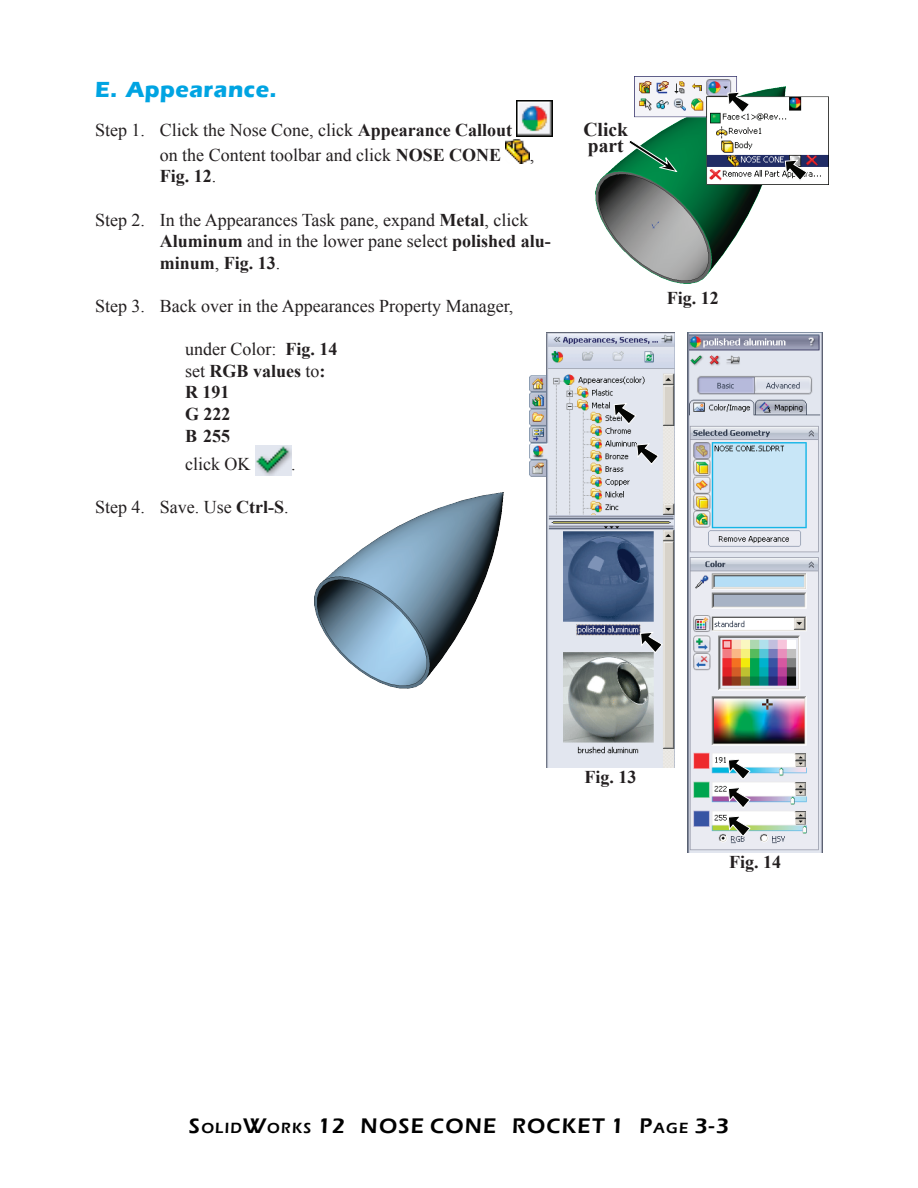
<style>
.page{position:relative;width:918px;height:1188px;background:#fff}
.page>*{position:absolute;margin:0;border:0;box-sizing:border-box;transform-origin:0 0}
.t1{font:700 22.5px "Eras ITC";letter-spacing:.025em;color:#00a4e2}
.t2{font:600 21.75px "Eras ITC";letter-spacing:.055em;color:#000}
.t3{font:700 19.5px/16.5px "Times New Roman";color:#231f20}
.t4{font:18px/21.6px "Times New Roman";color:#231f20}
.t5{font:700 18px/21.6px "Times New Roman";color:#231f20}
.s1{font-weight:700}
.s2{font-weight:400}
.s3{font-size:15.15px}
</style>
<div class="page">
<img style="left:517px;top:100px;width:36px;height:36px">
<img style="left:506px;top:140px;width:24px;height:24px">
<img style="left:255px;top:445px;width:36px;height:31px">
<img style="left:596px;top:87px;width:167px;height:196px">
<svg style="left:628px;top:139px;width:7px;height:33px"></svg>
<img style="left:314px;top:492px;width:190px;height:196px">
<img style="left:635px;top:76px;width:194px;height:109px">
<svg style="left:727px;top:92px;width:23px;height:21px"></svg>
<svg style="left:785px;top:160px;width:23px;height:21px"></svg>
<img style="left:688px;top:332px;width:135px;height:521px">
<img style="left:529px;top:332px;width:145px;height:435px">
<svg style="left:636px;top:443px;width:23px;height:22px"></svg>
<svg style="left:640px;top:632px;width:23px;height:21px"></svg>
<svg style="left:614px;top:403px;width:22px;height:22px"></svg>
<svg style="left:728px;top:816px;width:23px;height:21px"></svg>
<svg style="left:728px;top:787px;width:23px;height:22px"></svg>
<svg style="left:728px;top:759px;width:23px;height:21px"></svg>
<p class="t1" style="left:95px;top:76px;width:183px">E. Appearance.</p>
<p class="t4" style="left:160px;top:118px;width:354px;line-height:24.6px;text-indent:-65px">Step 1. Click the Nose Cone, click <span class="s1">Appearance Callout </span>on the Content toolbar and click <span class="s1">NOSE CONE</span></p>
<p class="t4" style="left:530px;top:144px;width:6px">,</p>
<p class="t5" style="left:160px;top:165px;width:58px">Fig. 12<span class="s2">.</span></p>
<p class="t4" style="left:160px;top:209px;width:392px;text-indent:-65px">Step 2. In the Appearances Task pane, expand <span class="s1">Metal</span>, click<br><span class="s1">Aluminum</span> and in the lower pane select <span class="s1">polished alu&shy;minum</span>, <span class="s1">Fig. 13</span>.</p>
<p class="t4" style="left:95px;top:295px;width:420px">Step 3. Back over in the Appearances Property Manager,</p>
<p class="t5" style="left:185px;top:338px;width:154px"><span class="s2">under Color:</span> Fig. 14 <span class="s2">set</span> RGB values <span class="s2">to</span>:<br>R 191<br>G 222<br>B 255</p>
<p class="t4" style="left:185px;top:453px;width:67px">click OK</p>
<p class="t4" style="left:291px;top:453px;width:6px">.</p>
<p class="t4" style="left:95px;top:496px;width:195px">Step 4. Save. Use <span class="s1">Ctrl-S</span>.</p>
<p class="t3" style="left:584px;top:120px;width:46px">Click part</p>
<p class="t5" style="left:667px;top:286px;width:54px">Fig. 12</p>
<p class="t5" style="left:584px;top:765px;width:54px">Fig. 13</p>
<p class="t5" style="left:729px;top:851px;width:54px">Fig. 14</p>
<p class="t2" style="left:189px;top:1114px;width:542px">S<span class="s3">OLID</span>W<span class="s3">ORKS</span> 12 NOSE CONE ROCKET 1 P<span class="s3">AGE</span> 3-3</p>
</div>
